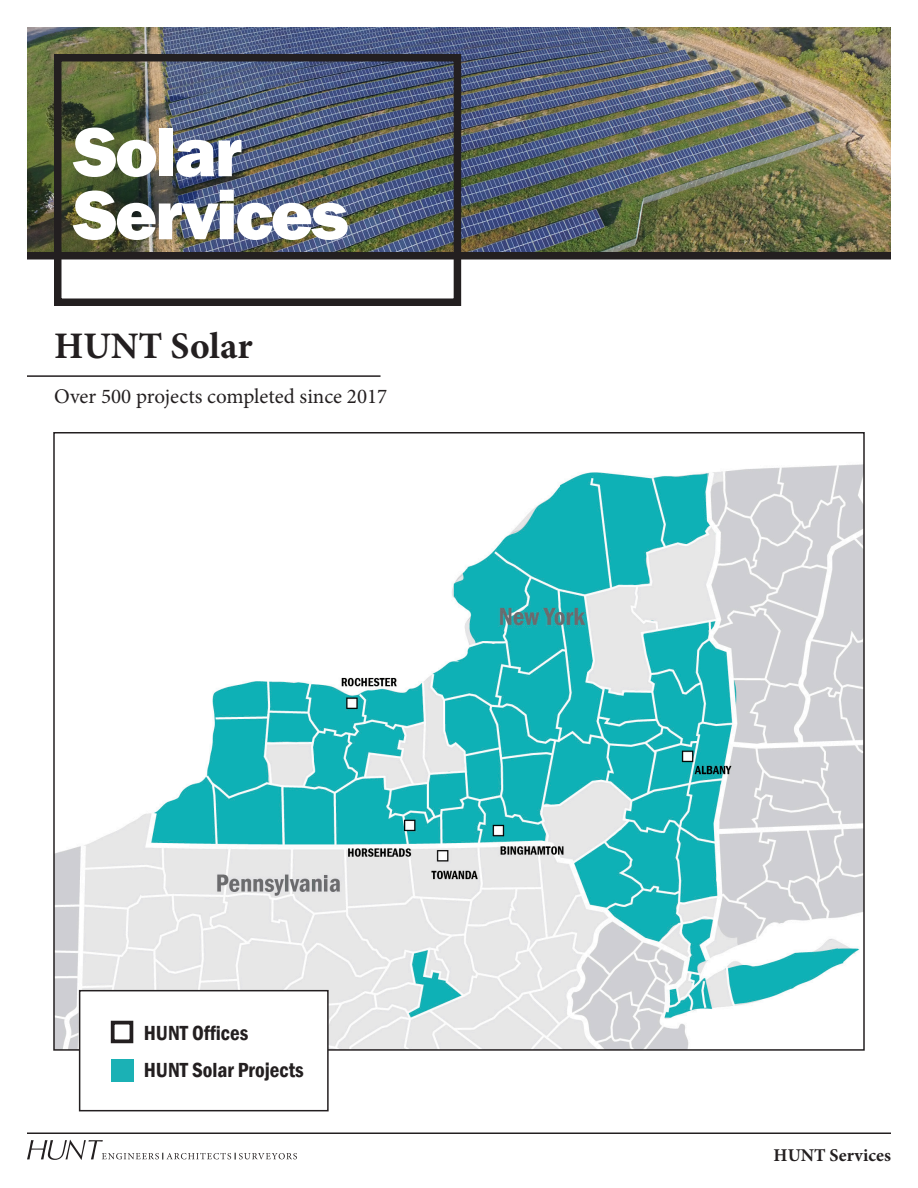
<style>
.page{position:relative;width:918px;height:1188px;background:#fff}
.page>*{position:absolute;margin:0;border:0;box-sizing:border-box;transform-origin:0 0}
.t1{font:800 72px/63px "Franklin Gothic";letter-spacing:-.03em;color:#fff}
.t2{font:700 37.5px "Minion Pro";color:#231f20}
.t3{font:21px "Minion Pro";color:#231f20}
.t4{font:600 condensed 21px "Franklin Gothic";color:#231f20}
.t5{font:700 18px "Minion Pro";color:#231f20}
</style>
<div class="page">
<hr style="left:27px;top:1132px;width:864px;height:2px;background:#231f20">
<div style="left:27px;top:252px;width:864px;height:8px;background:#231f20"></div>
<svg style="left:27px;top:1140px;width:270px;height:20px"></svg>
<img style="left:27px;top:27px;width:864px;height:225px">
<img style="left:56px;top:464px;width:806px;height:584px">
<div style="left:54px;top:54px;width:407px;height:252px;border:8px solid #231f20"></div>
<hr style="left:27px;top:375px;width:354px;height:2px;background:#231f20">
<div style="left:80px;top:991px;width:248px;height:120px;background:#fff"></div>
<div style="left:79px;top:990px;width:250px;height:121px;border:2px solid #231f20"></div>
<div style="left:111px;top:1021px;width:22px;height:22px;border:4px solid #231f20"></div>
<div style="left:111px;top:1060px;width:22px;height:22px;background:#1bb1b5"></div>
<p class="t1" style="left:74px;top:120px;width:277px">Solar<br>Services</p>
<p class="t2" style="left:54px;top:320px;width:200px">HUNT Solar</p>
<p class="t3" style="left:54px;top:383px;width:335px">Over 500 projects completed since 2017</p>
<p class="t4" style="left:144px;top:1019px;width:106px">HUNT Offices</p>
<p class="t4" style="left:144px;top:1056px;width:162px">HUNT Solar Projects</p>
<p class="t5" style="left:774px;top:1143px;width:119px">HUNT Services</p>
</div>
